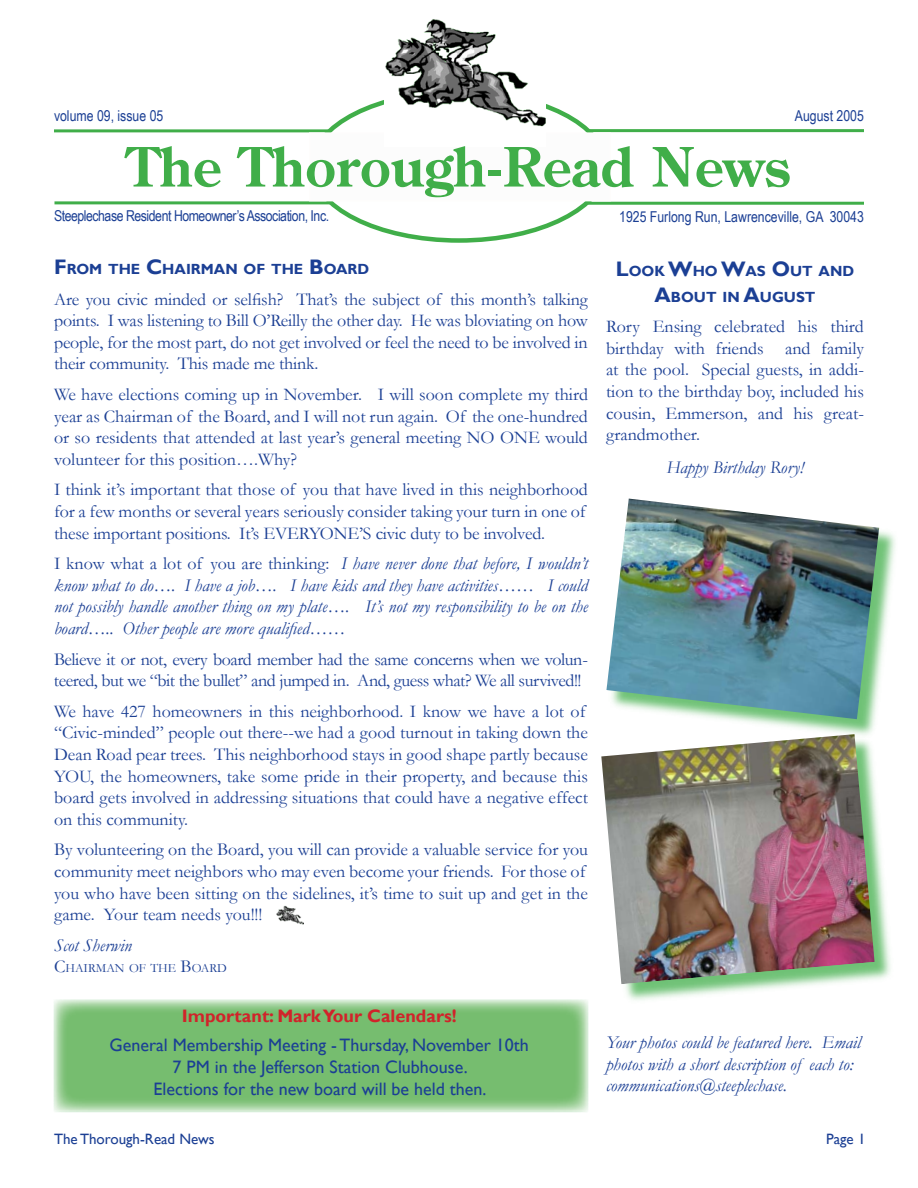
<style>
.page{position:relative;width:918px;height:1188px;background:#fff}
.page>*{position:absolute;margin:0;border:0;box-sizing:border-box;transform-origin:0 0}
.t1{font:700 54px "Century Old Style Std";color:#40ae49}
.t2{font:18px/21.6px "Garamond";color:#1b3f94;text-align:justify}
.t3{font:italic 18px/21.6px "Garamond";color:#1b3f94;text-align:justify}
.t4{font:18px/21.6px "Garamond";letter-spacing:-.025em;color:#1b3f94}
.t5{font:18px/21.6px "Gill Sans";color:#1b3f94;text-align:center}
.t6{font:700 18px "Gill Sans";color:#d1232a}
.t7{font:15px "Arial Narrow";color:#1b3f94}
.t8{font:15px "Arial Narrow";letter-spacing:-.03em;color:#1b3f94}
.t9{font:15px "Gill Sans";color:#1b3f94}
.t10{font:700 14.7px/25.2px "Gill Sans";color:#1b3f94;text-align:center}
.t11{font:12.6px "Garamond";color:#1b3f94}
.s1{font-size:21px}
.s2{font-style:normal}
.s3{font-size:18px}
</style>
<div class="page">
<svg style="left:56px;top:1002px;width:530px;height:108px;background:#7ec077"></svg>
<img style="left:276px;top:905px;width:28px;height:20px">
<hr style="left:54px;top:129px;width:276px;height:3px;background:#40ae49">
<hr style="left:54px;top:201px;width:276px;height:3px;background:#40ae49">
<hr style="left:588px;top:129px;width:276px;height:3px;background:#40ae49">
<hr style="left:588px;top:202px;width:276px;height:3px;background:#40ae49">
<img style="left:385px;top:19px;width:160px;height:108px">
<div style="left:608px;top:500px;width:291px;height:239px;background:#40ae49;opacity:.75"></div>
<img style="left:606px;top:499px;width:273px;height:220px">
<div style="left:602px;top:735px;width:292px;height:269px;background:#40ae49;opacity:.75"></div>
<img style="left:601px;top:734px;width:274px;height:250px">
<p class="t7" style="left:54px;top:105px;width:111px">volume 09, issue 05</p>
<p class="t7" style="left:795px;top:105px;width:71px">August 2005</p>
<h1 class="t1" style="left:127px;top:131px;width:665px">The Thorough-Read News</h1>
<p class="t8" style="left:54px;top:205px;width:277px">Steeplechase Resident Homeowner’s Association, Inc.</p>
<p class="t7" style="left:619px;top:205px;width:246px">1925 Furlong Run, Lawrenceville, GA 30043</p>
<p class="t10" style="left:54px;top:257px;width:317px"><span class="s1">F</span>ROM THE <span class="s1">C</span>HAIRMAN OF THE <span class="s1">B</span>OARD</p>
<p class="t2" style="left:54px;top:288px;width:535px">Are you civic minded or selfish? That’s the subject of this month’s talking points. I was listening to Bill O’Reilly the other day. He was bloviating on how people, for the most part, do not get involved or feel the need to be involved in their community. This made me think.</p>
<p class="t2" style="left:54px;top:383px;width:536px">We have elections coming up in November. I will soon complete my third year as Chairman of the Board, and I will not run again. Of the one-hundred or so residents that attended at last year’s general meeting NO ONE would volunteer for this position….Why?</p>
<p class="t2" style="left:54px;top:478px;width:535px;text-align:left">I think it’s important that those of you that have lived in this neighborhood for a few months or several years seriously consider taking your turn in one of these important positions. It’s EVERYONE’S civic duty to be involved.</p>
<p class="t3" style="left:54px;top:552px;width:536px"><span class="s2">I know what a lot of you are thinking:</span> I have never done that before, I wouldn’t know what to do…. I have a job…. I have kids and they have activities…… I could not possibly handle another thing on my plate…. It’s not my responsibility to be on the board….. Other people are more qualified……</p>
<p class="t4" style="left:54px;top:648px;width:536px">Believe it or not, every board member had the same concerns when we volun&shy;teered, but we “bit the bullet” and jumped in. And, guess what? We all survived!!</p>
<p class="t2" style="left:54px;top:700px;width:536px;text-align:left">We have 427 homeowners in this neighborhood. I know we have a lot of “Civic-minded” people out there--we had a good turnout in taking down the Dean Road pear trees. This neighborhood stays in good shape partly because YOU, the homeowners, take some pride in their property, and because this board gets involved in addressing situations that could have a negative effect on this community.</p>
<p class="t2" style="left:54px;top:838px;width:536px;text-align:left">By volunteering on the Board, you will can provide a valuable service for you community meet neighbors who may even become your friends. For those of you who have been sitting on the sidelines, it’s time to suit up and get in the game. Your team needs you!!!</p>
<p class="t3" style="left:54px;top:934px;width:79px">Scot Sherwin</p>
<p class="t11" style="left:54px;top:960px;width:174px"><span class="s3">C</span>HAIRMAN OF THE <span class="s3">B</span>OARD</p>
<p class="t10" style="left:616px;top:259px;width:240px"><span class="s1">L</span>OOK <span class="s1">W</span>HO <span class="s1">W</span>AS <span class="s1">O</span>UT AND<br><span class="s1">A</span>BOUT IN <span class="s1">A</span>UGUST</p>
<p class="t2" style="left:606px;top:315px;width:260px">Rory Ensing celebrated his third birthday with friends and family at the pool. Special guests, in addi&shy;tion to the birthday boy, included his cousin, Emmerson, and his great&shy;grandmother.</p>
<p class="t3" style="left:666px;top:456px;width:139px">Happy Birthday Rory!</p>
<p class="t6" style="left:182px;top:1005px;width:276px">Important: Mark Your Calendars!</p>
<p class="t5" style="left:110px;top:1035px;width:421px">General Membership Meeting - Thursday, November 10th<br>7 PM in the Jefferson Station Clubhouse.<br>Elections for the new board will be held then.</p>
<p class="t3" style="left:606px;top:1031px;width:256px;text-align:left">Your photos could be featured here. Email photos with a short description of each to: communications@steeplechase.</p>
<p class="t9" style="left:54px;top:1131px;width:162px">The Thorough-Read News</p>
<p class="t9" style="left:826px;top:1130px;width:41px">Page 1</p>
</div>
